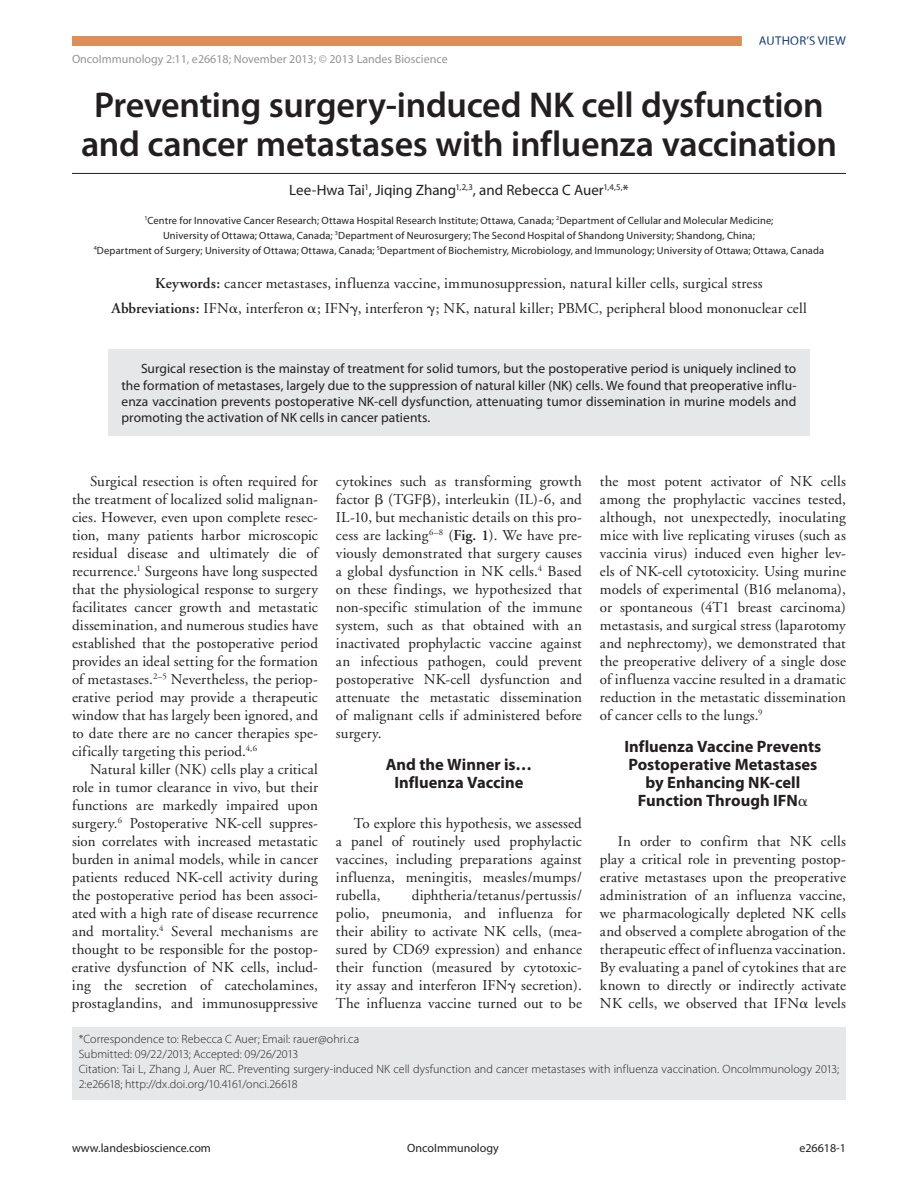
<style>
.page{position:relative;width:918px;height:1188px;background:#fff}
.page>*{position:absolute;margin:0;border:0;box-sizing:border-box;transform-origin:0 0}
.t1{font:600 36px/39px "Myriad Pro";letter-spacing:-.01em;color:#231f20;text-align:center}
.t2{font:700 16.5px/18px "Myriad Pro";color:#231f20;text-align:center}
.t3{font:15px/18px "Adobe Garamond";letter-spacing:.01em;color:#231f20;text-align:justify}
.t4{font:15px "Myriad Pro";color:#231f20}
.t5{font:13.5px/16.5px "Myriad Pro";letter-spacing:.005em;color:#231f20;text-align:justify}
.t6{font:12.75px "Myriad Pro";letter-spacing:.025em;color:#193f7c}
.t7{font:300 12px/15px "Myriad Pro";letter-spacing:.005em;color:#231f20}
.t8{font:12px "Myriad Pro";color:#939598}
.t9{font:12px "Myriad Pro";color:#231f20}
.t10{font:10.5px/15px "Myriad Pro";letter-spacing:.015em;color:#231f20;text-align:center}
.s1{font-weight:600}
.s2{font-family:"Universal Std Greekw Math Pi"}
.s3{font-family:"Universal Std Greekw Math Pi";font-weight:400}
</style>
<div class="page">
<div style="left:72px;top:36px;width:774px;height:10px;background:#df8e57"></div>
<svg style="left:741px;top:36px;width:105px;height:10px"></svg>
<div style="left:72px;top:1027px;width:774px;height:73px;background:#e6e7e9"></div>
<hr style="left:72px;top:173px;width:774px;height:1px;background:#231f20">
<div style="left:108px;top:349px;width:702px;height:87px;background:#e6e7e9"></div>
<p class="t8" style="left:72px;top:52px;width:377px">OncoImmunology 2:11, e26618; November 2013; © 2013 Landes Bioscience</p>
<p class="t6" style="left:759px;top:33px;width:88px">Author’s View</p>
<h1 class="t1" style="left:81px;top:85px;width:757px">Preventing surgery-induced NK cell dysfunction and cancer metastases with influenza vaccination</h1>
<p class="t4" style="left:289px;top:181px;width:341px">Lee-Hwa Tai<sup>1</sup>, Jiqing Zhang<sup>1,2,3</sup>, and Rebecca C Auer<sup>1,4,5,</sup>*</p>
<p class="t10" style="left:94px;top:212px;width:732px"><sup>1</sup>Centre for Innovative Cancer Research; Ottawa H ospital Research Institute; Ottawa, Canada; <sup>2</sup>Department of Cellular and Molecular Medicine;<br>University of Ottawa; Ottawa, Canada; <sup>3</sup>Department of Neurosurgery; The Second Hospital of Shandong University; Shandong, China;<br><sup>4</sup>Department of Surgery; University of Ottawa; Ottawa, Canada; <sup>5</sup>Department of Biochemistry, Microbiology, and Immunology; University of Ottawa; Ottawa, Canada</p>
<p class="t3" style="left:111px;top:271px;width:697px;line-height:24.8px;text-align:center"><span class="s1">Keywords:</span> cancer metastases, influenza vaccine, immunosuppression, natural killer cells, surgical stress<br><span class="s1">Abbreviations:</span> IFN<span class="s2">α</span>, interferon <span class="s2">α</span>; IFN<span class="s2">γ</span>, interferon <span class="s2">γ</span>; NK, natural killer; PBMC, peripheral blood mononuclear cell</p>
<p class="t5" style="left:122px;top:360px;width:676px;text-indent:19px">Surgical resection is the mainstay of treatment for solid tumors, but the postoperative period is uniquely inclined to the formation of metastases, largely due to the suppression of natural killer (NK) cells. We found that preoperative influ&shy;enza vaccination prevents postoperative NK-cell dysfunction, attenuating tumor dissemination in murine models and promoting the activation of NK cells in cancer patients.</p>
<p class="t3" style="left:600px;top:473px;width:247px">the most potent activator of NK cells among the prophylactic vaccines tested, although, not unexpectedly, inoculating mice with live replicating viruses (such as vaccinia virus) induced even higher lev&shy;els of NK-cell cytotoxicity. Using murine models of experimental (B16 melanoma), or spontaneous (4T1 breast carcinoma) metastasis, and surgical stress (laparotomy and nephrectomy), we demonstrated that the preoperative delivery of a single dose of influenza vaccine resulted in a dramatic reduction in the metastatic dissemination of cancer cells to the lungs.<sup>9</sup></p>
<p class="t2" style="left:624px;top:737px;width:198px">Influenza Vaccine Prevents<br>Postoperative Metastases by Enhancing NK-cell<br>Function Through IFN<span class="s3">α</span></p>
<p class="t3" style="left:600px;top:833px;width:248px;text-indent:18px">In order to confirm that NK cells play a critical role in preventing postop&shy;erative metastases upon the preoperative administration of an influenza vaccine, we pharmacologically depleted NK cells and observed a complete abrogation of the therapeutic effect of influenza vaccination.<br>By evaluating a panel of cytokines that are known to directly or indirectly activate NK cells, we observed that IFN<span class="s2">α</span> levels</p>
<p class="t7" style="left:79px;top:1031px;width:762px">*Correspondence to: Rebecca C Auer; Email: rauer@ohri.ca<br>Submitted: 09/22/2013; Accepted: 09/26/2013<br>Citation: Tai L, Zhang J, Auer RC. Preventing surgery-induced NK cell dysfunction and cancer metastases with influenza vaccination. OncoImmunology 2013; 2:e26618; http://dx.doi.org/10.4161/onci.26618</p>
<p class="t3" style="left:336px;top:473px;width:247px">cytokines such as transforming growth factor <span class="s2">β</span> (TGF<span class="s2">β</span>), interleukin (IL)-6, and IL-10, but mechanistic details on this pro&shy;cess are lacking<sup>6–8</sup> (<span class="s1">Fig. 1</span>). We have pre&shy;viously demonstrated that surgery causes a global dysfunction in NK cells.<sup>4</sup> Based on these findings, we hypothesized that non-specific stimulation of the immune system, such as that obtained with an inactivated prophylactic vaccine against an infectious pathogen, could prevent postoperative NK-cell dysfunction and attenuate the metastatic dissemination of malignant cells if administered before surgery.</p>
<p class="t2" style="left:386px;top:755px;width:148px">And the Winner is…<br>Influenza Vaccine</p>
<p class="t3" style="left:336px;top:815px;width:247px;text-indent:18px">To explore this hypothesis, we assessed a panel of routinely used prophylactic vaccines, including preparations against influenza, meningitis, measles/mumps/ rubella,</p>
<p class="t3" style="left:72px;top:473px;width:248px;text-indent:18px">Surgical resection is often required for the treatment of localized solid malignan&shy;cies. However, even upon complete resec&shy;tion, many patients harbor microscopic residual disease and ultimately die of recurrence.<sup>1</sup> Surgeons have long suspected that the physiological response to surgery facilitates cancer growth and metastatic dissemination, and numerous studies have established that the postoperative period provides an ideal setting for the formation of metastases.<sup>2–5</sup> Nevertheless, the periop&shy;erative period may provide a therapeutic window that has largely been ignored, and to date there are no cancer therapies spe&shy;cifically targeting this period.<sup>4,6</sup></p>
<p class="t3" style="left:72px;top:761px;width:248px;text-indent:18px">Natural killer (NK) cells play a critical role in tumor clearance in vivo, but their functions are markedly impaired upon surgery.<sup>6</sup> Postoperative NK-cell suppres&shy;sion correlates with increased metastatic burden in animal models, while in cancer patients reduced NK-cell activity during the postoperative period has been associ&shy;ated with a high rate of disease recurrence and mortality.<sup>4</sup> Several mechanisms are thought to be responsible for the postop&shy;erative dysfunction of NK cells, includ&shy;ing the secretion of catecholamines, prostaglandins, and immunosuppressive</p>
<p class="t3" style="left:336px;top:887px;width:247px;text-indent:76px">diphtheria/tetanus/pertussis/ polio, pneumonia, and influenza for their ability to activate NK cells, (mea&shy;sured by CD69 expression) and enhance their function (measured by cytotoxic&shy;ity assay and interferon IFN<span class="s2">γ</span> secretion).<br>The influenza vaccine turned out to be</p>
<p class="t9" style="left:72px;top:1141px;width:140px">www.landesbioscience.com</p>
<p class="t9" style="left:407px;top:1141px;width:93px">OncoImmunology</p>
<p class="t9" style="left:799px;top:1141px;width:48px">e26618-1</p>
</div>
